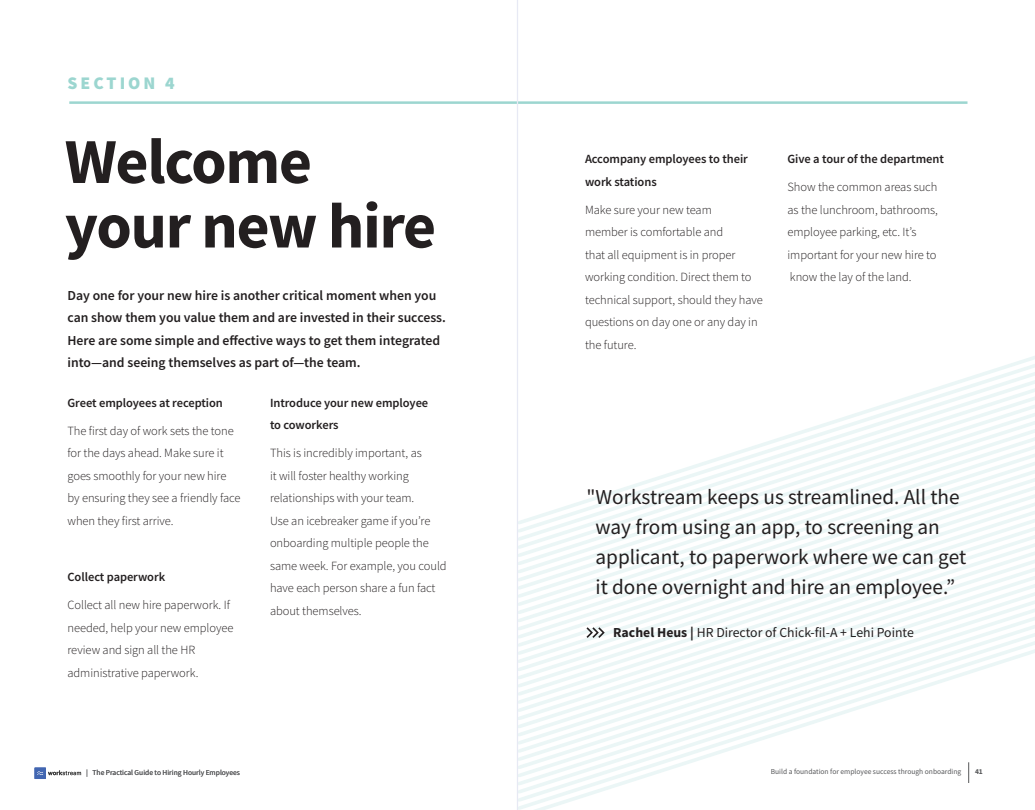
<style>
.page{position:relative;width:1035px;height:810px;background:#fff}
.page>*{position:absolute;margin:0;border:0;box-sizing:border-box;transform-origin:0 0}
.t1{font:700 64px/64.5px "Source Sans Pro";letter-spacing:-.02em;color:#231f20}
.t2{font:21.25px/30px "Source Sans Pro";color:#231f20}
.t3{font:900 17.75px "Source Sans Pro";letter-spacing:.17em;color:#9cd6d0}
.Body{font:600 13.75px/22.5px "Source Sans Pro";color:#231f20}
.Quote_author_and_tit{font:13.75px "Source Sans Pro";color:#231f20}
.Body-2{font:300 12.5px/22.5px "Source Sans Pro";letter-spacing:-.005em;color:#231f20}
.Body-3{font:600 12.5px/22.5px "Source Sans Pro";letter-spacing:-.005em;color:#231f20}
.t4{font:7.5px "Source Sans Pro";color:#57585a}
.t5{font:700 7.5px "Source Sans Pro";color:#57585a}
.s1{font-weight:700}
</style>
<div class="page">
<svg style="left:920px;top:385px;width:115px;height:8px"></svg>
<svg style="left:895px;top:393px;width:140px;height:8px"></svg>
<svg style="left:870px;top:401px;width:165px;height:8px"></svg>
<svg style="left:845px;top:409px;width:190px;height:8px"></svg>
<svg style="left:817px;top:417px;width:218px;height:9px"></svg>
<svg style="left:792px;top:426px;width:243px;height:8px"></svg>
<svg style="left:767px;top:434px;width:268px;height:8px"></svg>
<svg style="left:742px;top:442px;width:293px;height:8px"></svg>
<svg style="left:717px;top:450px;width:318px;height:8px"></svg>
<svg style="left:692px;top:458px;width:343px;height:8px"></svg>
<svg style="left:667px;top:466px;width:368px;height:8px"></svg>
<svg style="left:639px;top:474px;width:396px;height:9px"></svg>
<svg style="left:614px;top:483px;width:421px;height:8px"></svg>
<svg style="left:589px;top:491px;width:446px;height:8px"></svg>
<svg style="left:564px;top:499px;width:471px;height:8px"></svg>
<svg style="left:539px;top:507px;width:496px;height:8px"></svg>
<svg style="left:518px;top:515px;width:517px;height:8px"></svg>
<svg style="left:518px;top:523px;width:517px;height:9px"></svg>
<svg style="left:518px;top:532px;width:517px;height:8px"></svg>
<svg style="left:518px;top:540px;width:517px;height:8px"></svg>
<svg style="left:518px;top:548px;width:517px;height:8px"></svg>
<svg style="left:518px;top:556px;width:517px;height:8px"></svg>
<svg style="left:518px;top:564px;width:517px;height:8px"></svg>
<svg style="left:518px;top:572px;width:517px;height:8px"></svg>
<svg style="left:518px;top:580px;width:517px;height:9px"></svg>
<svg style="left:518px;top:589px;width:517px;height:8px"></svg>
<svg style="left:518px;top:597px;width:517px;height:8px"></svg>
<svg style="left:518px;top:605px;width:517px;height:8px"></svg>
<svg style="left:518px;top:613px;width:517px;height:8px"></svg>
<svg style="left:518px;top:621px;width:517px;height:8px"></svg>
<svg style="left:518px;top:629px;width:517px;height:9px"></svg>
<svg style="left:518px;top:638px;width:517px;height:8px"></svg>
<svg style="left:518px;top:646px;width:517px;height:164px"></svg>
<hr style="left:69px;top:101px;width:898px;height:3px;background:#9cd6d0">
<svg style="left:586px;top:627px;width:19px;height:11px"></svg>
<svg style="left:34px;top:768px;width:47px;height:11px"></svg>
<svg style="left:968px;top:762px;width:1px;height:21px"></svg>
<hr style="left:517px;top:0;width:1px;height:810px;background:#e7e9f4">
<p class="t3" style="left:68px;top:71px;width:109px">SECTION 4</p>
<p class="t1" style="left:65px;top:132px;width:373px">Welcome your new hire</p>
<p class="Body" style="left:68px;top:284px;width:380px">Day one for your new hire is another critical moment when you can show them you value them and are invested in their success.<br>Here are some simple and effective ways to get them integrated into—and seeing themselves as part of—the team.</p>
<p class="Body-3" style="left:68px;top:391px;width:157px">Greet employees at reception</p>
<p class="Body-2" style="left:68px;top:419px;width:174px">The first day of work sets the tone for the days ahead. Make sure it goes smoothly for your new hire by ensuring they see a friendly face when they first arrive.</p>
<p class="Body-3" style="left:270px;top:391px;width:160px">Introduce your new employee to coworkers</p>
<p class="Body-2" style="left:270px;top:442px;width:178px">This is incredibly important, as<br>it will foster healthy working relationships with your team.<br>Use an icebreaker game if you’re onboarding multiple people the same week. For example, you could have each person share a fun fact about themselves.</p>
<p class="Body-3" style="left:68px;top:566px;width:99px">Collect paperwork</p>
<p class="Body-2" style="left:68px;top:594px;width:167px">Collect all new hire paperwork. If needed, help your new employee review and sign all the HR administrative paperwork.</p>
<p class="Body-3" style="left:585px;top:148px;width:164px">Accompany employees to their work stations</p>
<p class="Body-2" style="left:585px;top:198px;width:179px">Make sure your new team<br>member is comfortable and<br>that all equipment is in proper working condition. Direct them to technical support, should they have questions on day one or any day in the future.</p>
<p class="Body-3" style="left:788px;top:148px;width:158px">Give a tour of the department</p>
<p class="Body-2" style="left:788px;top:176px;width:152px">Show the common areas such as the lunchroom, bathrooms, employee parking, etc. It’s important for your new hire to know the lay of the land.</p>
<p class="t2" style="left:596px;top:481px;width:372px;text-indent:-9px">"Workstream keeps us streamlined. All the way from using an app, to screening an applicant, to paperwork where we can get it done overnight and hire an employee.”</p>
<p class="Quote_author_and_tit" style="left:613px;top:623px;width:302px"><span class="s1">Rachel Heus |</span> HR Director of Chick-fil-A + Lehi Pointe</p>
<p class="t4" style="left:86px;top:768px;width:155px">| The Practical Guide to Hiring Hourly Employees</p>
<p class="t4" style="left:771px;top:767px;width:192px">Build a foundation for employee success through onboarding</p>
<p class="t5" style="left:975px;top:767px;width:9px">41</p>
</div>
